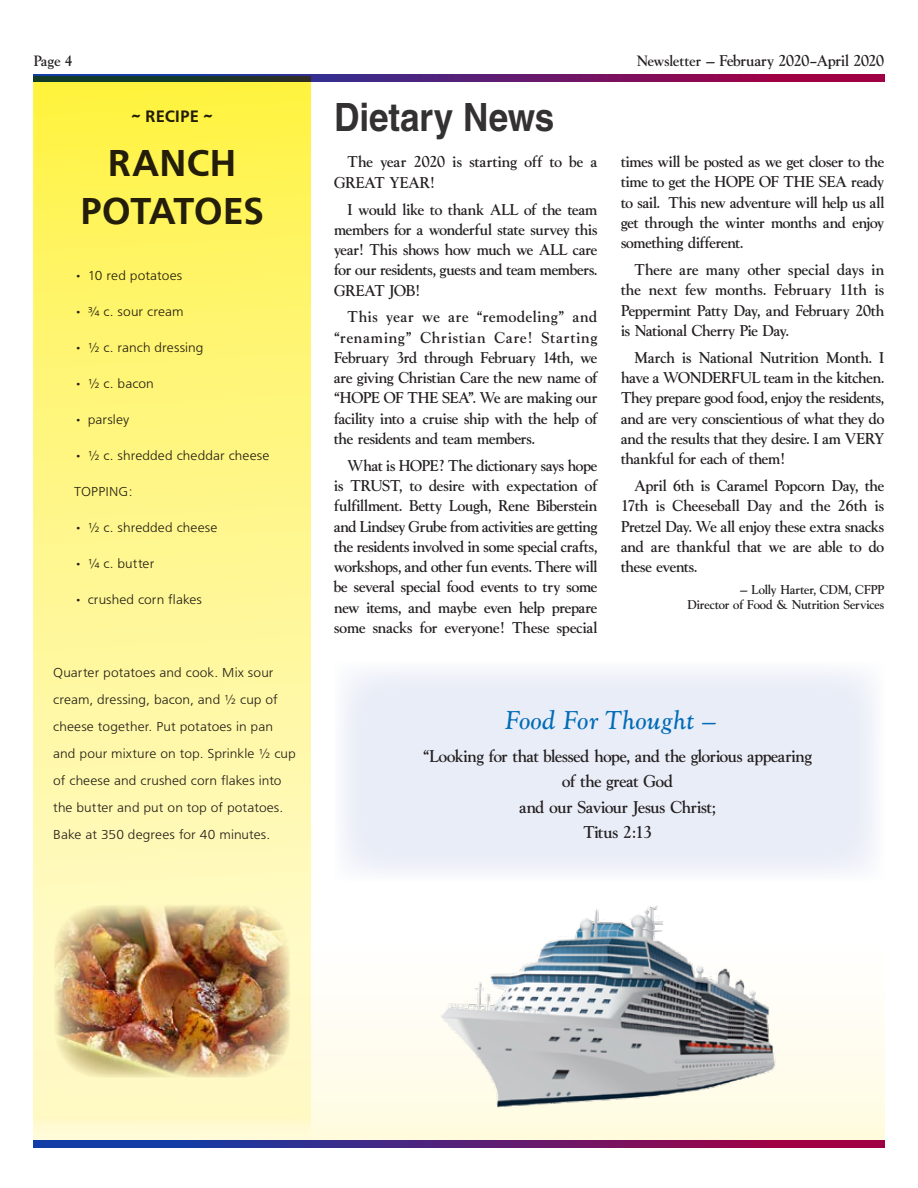
<style>
.page{position:relative;width:918px;height:1188px;background:#fff}
.page>*{position:absolute;margin:0;border:0;box-sizing:border-box;transform-origin:0 0}
.t1{font:39px/47.2px "Frugal Sans Bold DTC";letter-spacing:-.01em;color:#231f20;text-align:center}
.t2{font:700 condensed 39px "Helvetica";letter-spacing:-.005em;color:#333132;scale:1.1 1}
.t3{font:27px "Goudy Catalogue Italic DTC";color:#006cb7}
.t4{font:18px/25.5px "Goudy Light DTC";letter-spacing:-.01em;color:#231f20;text-align:center}
.t5{font:17.25px "Frugal Sans Bold DTC";color:#231f20}
.t6{font:16.5px/20.2px "Goudy Light DTC";letter-spacing:-.01em;color:#231f20;text-align:justify}
.t7{font:15.75px "Goudy Light DTC";color:#231f20}
.t8{font:13.5px/27px "Frugal Sans Light DTC";letter-spacing:.005em;color:#231f20;scale:1.05 1}
.t9{font:13.5px/15px "Goudy Light DTC";color:#231f20;text-align:right}
.s1{font-size:15.75px}
</style>
<div class="page">
<div style="left:34px;top:947px;width:850px;height:194px;background:linear-gradient(to bottom,#fffeff,#fffbdf)"></div>
<svg style="left:34px;top:75px;width:850px;height:6px"></svg>
<svg style="left:34px;top:1141px;width:850px;height:7px"></svg>
<div style="left:334px;top:662px;width:550px;height:219px;background:#e9edf7"></div>
<svg style="left:34px;top:77px;width:276px;height:1067px"></svg>
<img style="left:415px;top:906px;width:385px;height:231px">
<img style="left:54px;top:904px;width:236px;height:174px">
<p class="t7" style="left:34px;top:52px;width:40px">Page 4</p>
<p class="t6" style="left:637px;top:51px;width:249px"><span class="s1">Newsletter —</span> February 2020–April 2020</p>
<p class="t5" style="left:132px;top:107px;width:82px">~ RECIPE ~</p>
<h1 class="t1" style="left:80px;top:139px;width:186px">RANCH<br>POTATOES</h1>
<p class="t8" style="left:74px;top:262px;width:104px">• 10 red potatoes</p>
<p class="t8" style="left:74px;top:298px;width:106px">• ¾ c. sour cream</p>
<p class="t8" style="left:74px;top:334px;width:125px">• ½ c. ranch dressing</p>
<p class="t8" style="left:74px;top:370px;width:77px">• ½ c. bacon</p>
<p class="t8" style="left:74px;top:406px;width:54px">• parsley</p>
<p class="t8" style="left:74px;top:442px;width:187px">• ½ c. shredded cheddar cheese</p>
<p class="t8" style="left:74px;top:478px;width:57px">TOPPING:</p>
<p class="t8" style="left:74px;top:514px;width:138px">• ½ c. shredded cheese</p>
<p class="t8" style="left:74px;top:550px;width:78px">• ¼ c. butter</p>
<p class="t8" style="left:74px;top:586px;width:123px">• crushed corn flakes</p>
<p class="t8" style="left:53px;top:659px;width:233px">Quarter potatoes and cook. Mix sour cream, dressing, bacon, and ½ cup of cheese together. Put potatoes in pan and pour mixture on top. Sprinkle ½ cup of cheese and crushed corn flakes into the butter and put on top of potatoes.<br>Bake at 350 degrees for 40 minutes.</p>
<h1 class="t2" style="left:334px;top:94px;width:202px">Dietary News</h1>
<p class="t6" style="left:334px;top:152px;width:265px;text-indent:13px">The year 2020 is starting off to be a<br>GREAT YEAR!</p>
<p class="t6" style="left:334px;top:199px;width:265px;text-indent:13px">I would like to thank ALL of the team members for a wonderful state survey this year! This shows how much we ALL care for our residents, guests and team members.<br>GREAT JOB!</p>
<p class="t6" style="left:334px;top:307px;width:265px;text-indent:13px">This year we are “remodeling” and “renaming” Christian Care! Starting February 3rd through February 14th, we are giving Christian Care the new name of “HOPE OF THE SEA”. We are making our facility into a cruise ship with the help of the residents and team members.</p>
<p class="t6" style="left:334px;top:456px;width:265px;text-indent:13px">What is HOPE? The dictionary says hope is TRUST, to desire with expectation of fulfillment. Betty Lough, Rene Biberstein and Lindsey Grube from activities are getting the residents involved in some special crafts, workshops, and other fun events. There will be several special food events to try some new items, and maybe even help prepare some snacks for everyone! These special</p>
<p class="t6" style="left:621px;top:152px;width:265px">times will be posted as we get closer to the time to get the HOPE OF THE SEA ready to sail. This new adventure will help us all get through the winter months and enjoy something different.</p>
<p class="t6" style="left:621px;top:260px;width:265px;text-indent:13px">There are many other special days in the next few months. February 11th is Peppermint Patty Day, and February 20th is National Cherry Pie Day.</p>
<p class="t6" style="left:621px;top:348px;width:265px;text-indent:13px">March is National Nutrition Month. I have a WONDERFUL team in the kitchen.<br>They prepare good food, enjoy the residents, and are very conscientious of what they do and the results that they desire. I am VERY thankful for each of them!</p>
<p class="t6" style="left:621px;top:476px;width:265px;text-indent:13px">April 6th is Caramel Popcorn Day, the 17th is Cheeseball Day and the 26th is Pretzel Day. We all enjoy these extra snacks and are thankful that we are able to do these events.</p>
<p class="t9" style="left:687px;top:582px;width:198px">— Lolly Harter, CDM, CFPP<br>Director of Food &amp; Nutrition Services</p>
<h2 class="t3" style="left:505px;top:705px;width:213px">Food For Thought —</h2>
<p class="t4" style="left:423px;top:743px;width:390px">“Looking for that blessed hope, and the glorious appearing of the great God<br>and our Saviour Jesus Christ;<br>Titus 2:13</p>
</div>
